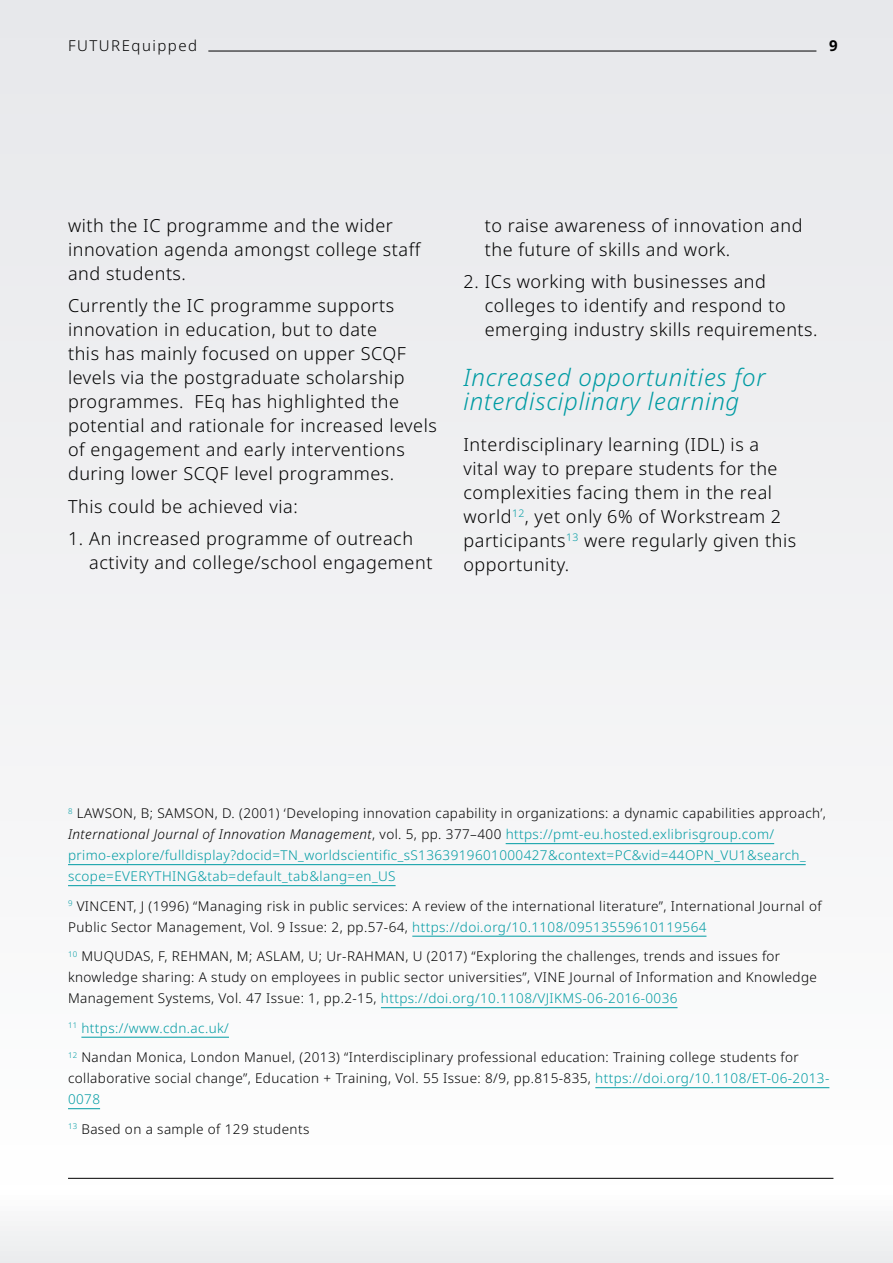
<style>
.page{position:relative;width:893px;height:1263px;background:#f1f2f3}
.page>*{position:absolute;margin:0;border:0;box-sizing:border-box;transform-origin:0 0}
.t1{font:italic 300 24px/24px "Noto Sans";letter-spacing:.03em;color:#009ba3}
.t2{font:300 18px/24px "Noto Sans";letter-spacing:.03em;color:#000}
.t3{font:300 15px "Noto Sans";letter-spacing:.1em;color:#000}
.t4{font:700 15px "Noto Sans";color:#000}
.t5{font:300 13.5px/21px "Noto Sans";letter-spacing:.03em;color:#000}
.t6{font:300 13.5px/21px "Noto Sans";letter-spacing:.03em;color:#009ba3}
.s1{color:#000}
.s2{font-style:italic;color:#000}
.s3{color:#009ba3}
</style>
<div class="page">
<hr style="left:208px;top:51px;width:608px;height:1px;background:#000">
<hr style="left:68px;top:1178px;width:765px;height:1px;background:#000">
<hr style="left:506px;top:843px;width:268px;height:1px;background:#009ba3">
<hr style="left:68px;top:864px;width:738px;height:1px;background:#009ba3">
<hr style="left:68px;top:885px;width:328px;height:1px;background:#009ba3">
<hr style="left:412px;top:936px;width:294px;height:1px;background:#009ba3">
<hr style="left:381px;top:1007px;width:296px;height:1px;background:#009ba3">
<hr style="left:81px;top:1037px;width:148px;height:1px;background:#009ba3">
<hr style="left:595px;top:1087px;width:234px;height:1px;background:#009ba3">
<hr style="left:68px;top:1108px;width:32px;height:1px;background:#009ba3">
<p class="t3" style="left:68px;top:35px;width:131px">FUTUREquipped</p>
<p class="t4" style="left:829px;top:35px;width:10px">9</p>
<p class="t2" style="left:68px;top:214px;width:354px">with the IC programme and the wider innovation agenda amongst college staff and students.</p>
<p class="t2" style="left:68px;top:294px;width:370px">Currently the IC programme supports innovation in education, but to date<br>this has mainly focused on upper SCQF levels via the postgraduate scholarship programmes. FEq has highlighted the potential and rationale for increased levels of engagement and early interventions during lower SCQF level programmes.</p>
<p class="t2" style="left:68px;top:495px;width:231px">This could be achieved via:</p>
<p class="t2" style="left:89px;top:527px;width:345px;text-indent:-21px">1. An increased programme of outreach activity and college/school engagement</p>
<p class="t2" style="left:485px;top:214px;width:319px">to raise awareness of innovation and the future of skills and work.</p>
<p class="t2" style="left:485px;top:270px;width:334px;text-indent:-21px">2. ICs working with businesses and colleges to identify and respond to emerging industry skills requirements.</p>
<h1 class="t1" style="left:463px;top:366px;width:304px">Increased opportunities for interdisciplinary learning</h1>
<p class="t2" style="left:463px;top:433px;width:334px">Interdisciplinary learning (IDL) is a vital way to prepare students for the complexities facing them in the real world<sup>12</sup>, yet only 6% of Workstream 2 participants<sup>13</sup> were regularly given this opportunity.</p>
<p class="t6" style="left:68px;top:803px;width:759px"><sup>8</sup> <span class="s1">LAWSON, B; SAMSON, D. (2001) ‘Developing innovation capability in organizations: a dynamic capabilities approach’, </span><span class="s2">International Journal of Innovation Management</span><span class="s1">, vol. 5, pp. 377–400</span> https://pmt-eu.hosted.exlibrisgroup.com/ primo-explore/fulldisplay?docid=TN_worldscientific_sS1363919601000427&amp;context=PC&amp;vid=44OPN_VU1&amp;search_ scope=EVERYTHING&amp;tab=default_tab&amp;lang=en_US</p>
<p class="t5" style="left:68px;top:895px;width:755px"><sup>9</sup> VINCENT, J (1996) “Managing risk in public services: A review of the international literature”, International Journal of<br>Public Sector Management, Vol. 9 Issue: 2, pp.57-64, <span class="s3">https://doi.org/10.1108/09513559610119564</span></p>
<p class="t5" style="left:68px;top:946px;width:750px"><sup>10</sup> MUQUDAS, F, REHMAN, M; ASLAM, U; Ur-RAHMAN, U (2017) “Exploring the challenges, trends and issues for knowledge sharing: A study on employees in public sector universities”, VINE Journal of Information and Knowledge<br>Management Systems, Vol. 47 Issue: 1, pp.2-15, <span class="s3">https://doi.org/10.1108/VJIKMS-06-2016-0036</span></p>
<p class="t5" style="left:68px;top:1013px;width:732px;line-height:29.5px"><sup>11</sup> <span class="s3">https://www.cdn.ac.uk/<br></span><sup>12</sup> Nandan Monica, London Manuel, (2013) “Interdisciplinary professional education: Training college students for</p>
<p class="t5" style="left:68px;top:1068px;width:763px">collaborative social change”, Education + Training, Vol. 55 Issue: 8/9, pp.815-835, <span class="s3">https://doi.org/10.1108/ET-06-2013-<br>0078</span></p>
<p class="t5" style="left:68px;top:1119px;width:243px"><sup>13</sup> Based on a sample of 129 students</p>
</div>
